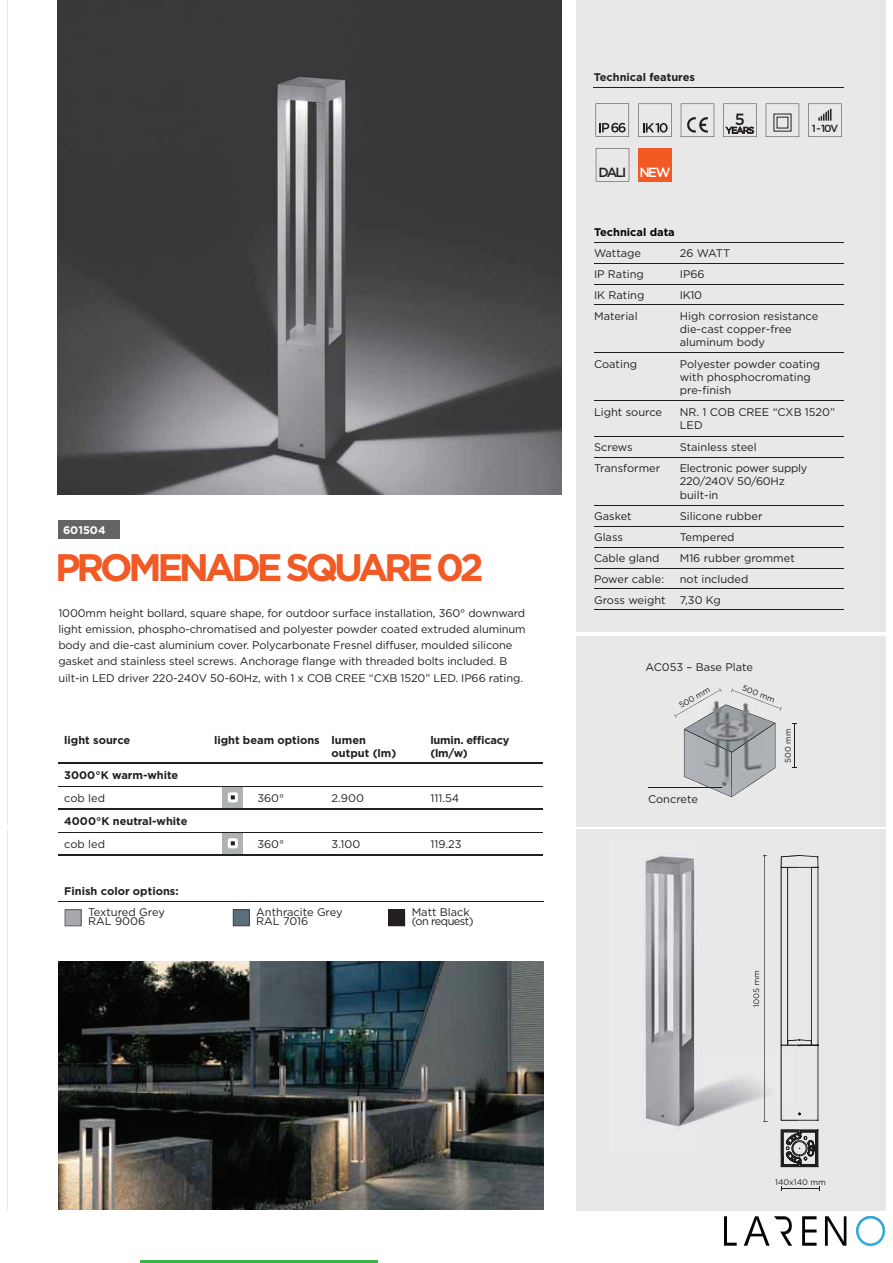
<style>
.page{position:relative;width:893px;height:1263px;background:#fff}
.page>*{position:absolute;margin:0;border:0;box-sizing:border-box;transform-origin:0 0}
.t1{font:700 38.25px "Gotham";letter-spacing:-.11em;color:#f15a24}
.t2{font:500 16.2px "Gotham";color:#231f20}
.t3{font:500 13.2px "Gotham";letter-spacing:-.12em;color:#231f20}
.t4{font:11.1px/13.2px "Gotham";letter-spacing:-.01em;color:#231f20}
.t5{font:700 11.1px/13.2px "Gotham";color:#231f20}
.t6{font:700 11.1px/13.2px "Gotham";letter-spacing:-.02em;color:#231f20}
.t7{font:700 11.1px "Gotham";color:#040503}
.t8{font:700 11.1px "Gotham";color:#fff}
.t9{font:500 10.35px "Gotham";color:#231f20}
.t10{font:8.1px "Gotham";color:#231f20}
.s1{color:#fff}
</style>
<div class="page">
<hr style="left:7px;top:829px;width:1px;height:382px;background:#e8e8e9">
<div style="left:576px;top:636px;width:309px;height:575px;background:#e8e8e9"></div>
<hr style="left:7px;top:0;width:1px;height:825px;background:#e8e8e9">
<div style="left:576px;top:0;width:309px;height:631px;background:#e8e8e9"></div>
<hr style="left:594px;top:88px;width:250px;height:1px;background:#231f20">
<div style="left:58px;top:521px;width:62px;height:18px;background:#636466"></div>
<hr style="left:594px;top:242px;width:250px;height:1px;background:#231f20">
<hr style="left:594px;top:610px;width:250px;height:1px;background:#231f20">
<hr style="left:594px;top:263px;width:250px;height:1px;background:#231f20">
<hr style="left:594px;top:284px;width:250px;height:1px;background:#231f20">
<hr style="left:594px;top:305px;width:250px;height:1px;background:#231f20">
<hr style="left:594px;top:353px;width:250px;height:1px;background:#231f20">
<hr style="left:594px;top:401px;width:250px;height:1px;background:#231f20">
<hr style="left:594px;top:436px;width:250px;height:1px;background:#231f20">
<hr style="left:594px;top:457px;width:250px;height:1px;background:#231f20">
<hr style="left:594px;top:505px;width:250px;height:1px;background:#231f20">
<hr style="left:594px;top:526px;width:250px;height:1px;background:#231f20">
<hr style="left:594px;top:547px;width:250px;height:1px;background:#231f20">
<hr style="left:594px;top:568px;width:250px;height:1px;background:#231f20">
<hr style="left:594px;top:589px;width:250px;height:1px;background:#231f20">
<hr style="left:58px;top:763px;width:485px;height:1px;background:#231f20">
<hr style="left:58px;top:786px;width:485px;height:1px;background:#231f20">
<hr style="left:58px;top:832px;width:485px;height:1px;background:#231f20">
<hr style="left:58px;top:809px;width:485px;height:1px;background:#231f20">
<hr style="left:58px;top:854px;width:485px;height:2px;background:#231f20">
<div style="left:223px;top:787px;width:20px;height:21px;background:#afb2b2"></div>
<svg style="left:228px;top:792px;width:10px;height:10px"></svg>
<svg style="left:231px;top:795px;width:4px;height:4px"></svg>
<div style="left:223px;top:833px;width:20px;height:21px;background:#afb2b2"></div>
<svg style="left:228px;top:838px;width:10px;height:10px"></svg>
<svg style="left:231px;top:841px;width:4px;height:4px"></svg>
<hr style="left:58px;top:901px;width:486px;height:1px;background:#231f20">
<svg style="left:65px;top:910px;width:16px;height:16px"></svg>
<svg style="left:233px;top:910px;width:16px;height:16px"></svg>
<svg style="left:388px;top:910px;width:17px;height:16px"></svg>
<svg style="left:798px;top:855px;width:21px;height:266px"></svg>
<svg style="left:781px;top:1129px;width:37px;height:38px"></svg>
<hr style="left:781px;top:1188px;width:39px;height:1px;background:#231f20">
<hr style="left:794px;top:723px;width:1px;height:45px;background:#231f20">
<svg style="left:674px;top:688px;width:107px;height:109px"></svg>
<hr style="left:648px;top:788px;width:74px;height:1px;background:#231f20">
<svg style="left:681px;top:104px;width:33px;height:33px"></svg>
<svg style="left:723px;top:104px;width:34px;height:33px"></svg>
<svg style="left:638px;top:104px;width:34px;height:33px"></svg>
<div style="left:638px;top:148px;width:34px;height:33px;background:#f15a24"></div>
<svg style="left:596px;top:103px;width:33px;height:34px"></svg>
<svg style="left:596px;top:148px;width:33px;height:33px"></svg>
<svg style="left:766px;top:104px;width:33px;height:33px"></svg>
<svg style="left:808px;top:104px;width:33px;height:33px"></svg>
<hr style="left:140px;top:1261px;width:237px;height:2px;background:#3bb54a">
<img style="left:644px;top:853px;width:137px;height:302px">
<img style="left:781px;top:855px;width:17px;height:266px">
<img style="left:781px;top:1129px;width:17px;height:26px">
<img style="left:764px;top:855px;width:1px;height:267px">
<img style="left:753px;top:971px;width:6px;height:36px">
<img style="left:57px;top:0;width:505px;height:494px">
<img style="left:58px;top:961px;width:486px;height:248px">
<hr style="left:576px;top:827px;width:309px;height:2px;background:#fff">
<img style="left:725px;top:1217px;width:159px;height:29px">
<p class="t8" style="left:63px;top:526px;width:44px">601504</p>
<h1 class="t1" style="left:55px;top:554px;width:430px">PROMENADE SQUARE 02</h1>
<p class="t4" style="left:58px;top:605px;width:469px;line-height:16.2px">1000mm height bollard, square shape, for outdoor surface installation, 360° downward light emission, phospho-chromatised and polyester powder coated extruded aluminum body and die-cast aluminium cover. Polycarbonate Fresnel diffuser, moulded silicone gasket and stainless steel screws. Anchorage flange with threaded bolts included. B uilt-in LED driver 220-240V 50-60Hz, with 1 x COB CREE “CXB 1520” LED. IP66 rating.</p>
<p class="t5" style="left:64px;top:735px;width:68px">light source</p>
<p class="t5" style="left:332px;top:735px;width:66px;text-indent:-117px">light beam options lumen output (lm)</p>
<p class="t6" style="left:430px;top:735px;width:81px">lumin. efficacy (lm/w)</p>
<p class="t5" style="left:64px;top:769px;width:116px">3000°K warm-white</p>
<p class="t4" style="left:64px;top:792px;width:42px">cob led</p>
<p class="t4" style="left:257px;top:792px;width:28px">360°</p>
<p class="t4" style="left:332px;top:792px;width:34px">2.900</p>
<p class="t4" style="left:430px;top:792px;width:30px">111.54</p>
<p class="t5" style="left:64px;top:815px;width:125px">4000°K neutral-white</p>
<p class="t4" style="left:64px;top:838px;width:42px">cob led</p>
<p class="t4" style="left:257px;top:838px;width:28px">360°</p>
<p class="t4" style="left:332px;top:838px;width:30px">3.100</p>
<p class="t4" style="left:430px;top:838px;width:33px">119.23</p>
<p class="t5" style="left:64px;top:886px;width:116px">Finish color options:</p>
<p class="t4" style="left:88px;top:909px;width:78px;line-height:8.9px">Textured Grey<br>RAL 9006</p>
<p class="t4" style="left:256px;top:909px;width:88px;line-height:8.9px">Anthracite Grey<br>RAL 7016</p>
<p class="t4" style="left:412px;top:909px;width:63px;line-height:8.9px">Matt Black (on request)</p>
<p class="t5" style="left:594px;top:71px;width:103px">Technical features</p>
<p class="t3" style="left:598px;top:168px;width:74px">DALI <span class="s1">NEW</span></p>
<h2 class="t2" style="left:735px;top:114px;width:12px">5</h2>
<p class="t9" style="left:812px;top:125px;width:28px">1 - 10V</p>
<p class="t7" style="left:594px;top:228px;width:82px">Technical data</p>
<p class="t4" style="left:594px;top:247px;width:49px">Wattage</p>
<p class="t4" style="left:680px;top:247px;width:52px">26 WATT</p>
<p class="t4" style="left:594px;top:268px;width:51px">IP Rating</p>
<p class="t4" style="left:680px;top:268px;width:26px">IP66</p>
<p class="t4" style="left:594px;top:289px;width:52px">IK Rating</p>
<p class="t4" style="left:680px;top:289px;width:24px">IK10</p>
<p class="t4" style="left:594px;top:310px;width:45px">Material</p>
<p class="t4" style="left:680px;top:310px;width:140px">High corrosion resistance die-cast copper-free aluminum body</p>
<p class="t4" style="left:594px;top:358px;width:45px">Coating</p>
<p class="t4" style="left:680px;top:358px;width:142px">Polyester powder coating with phosphocromating pre-finish</p>
<p class="t4" style="left:594px;top:406px;width:70px">Light source</p>
<p class="t4" style="left:680px;top:406px;width:157px">NR. 1 COB CREE “CXB 1520”<br>LED</p>
<p class="t4" style="left:594px;top:441px;width:40px">Screws</p>
<p class="t4" style="left:680px;top:441px;width:78px">Stainless steel</p>
<p class="t4" style="left:594px;top:462px;width:68px">Transformer</p>
<p class="t4" style="left:680px;top:462px;width:129px">Electronic power supply<br>220/240V 50/60Hz built-in</p>
<p class="t4" style="left:594px;top:510px;width:39px">Gasket</p>
<p class="t4" style="left:680px;top:510px;width:84px">Silicone rubber</p>
<p class="t4" style="left:594px;top:531px;width:30px">Glass</p>
<p class="t4" style="left:680px;top:531px;width:56px">Tempered</p>
<p class="t4" style="left:594px;top:552px;width:67px">Cable gland</p>
<p class="t4" style="left:680px;top:552px;width:117px">M16 rubber grommet</p>
<p class="t4" style="left:594px;top:573px;width:72px">Power cable:</p>
<p class="t4" style="left:680px;top:573px;width:70px">not included</p>
<p class="t4" style="left:594px;top:594px;width:73px">Gross weight</p>
<p class="t4" style="left:680px;top:594px;width:43px">7,30 Kg</p>
<p class="t4" style="left:645px;top:662px;width:109px">AC053 – Base Plate</p>
<p class="t10" style="left:678px;top:703px;width:36px;rotate:-30deg">500 mm</p>
<p class="t10" style="left:744px;top:684px;width:36px;rotate:21deg">500 mm</p>
<p class="t10" style="left:785px;top:763px;width:36px;rotate:-90deg">500 mm</p>
<p class="t4" style="left:648px;top:793px;width:51px">Concrete</p>
<p class="t10" style="left:775px;top:1179px;width:52px">140x140 mm</p>
</div>
